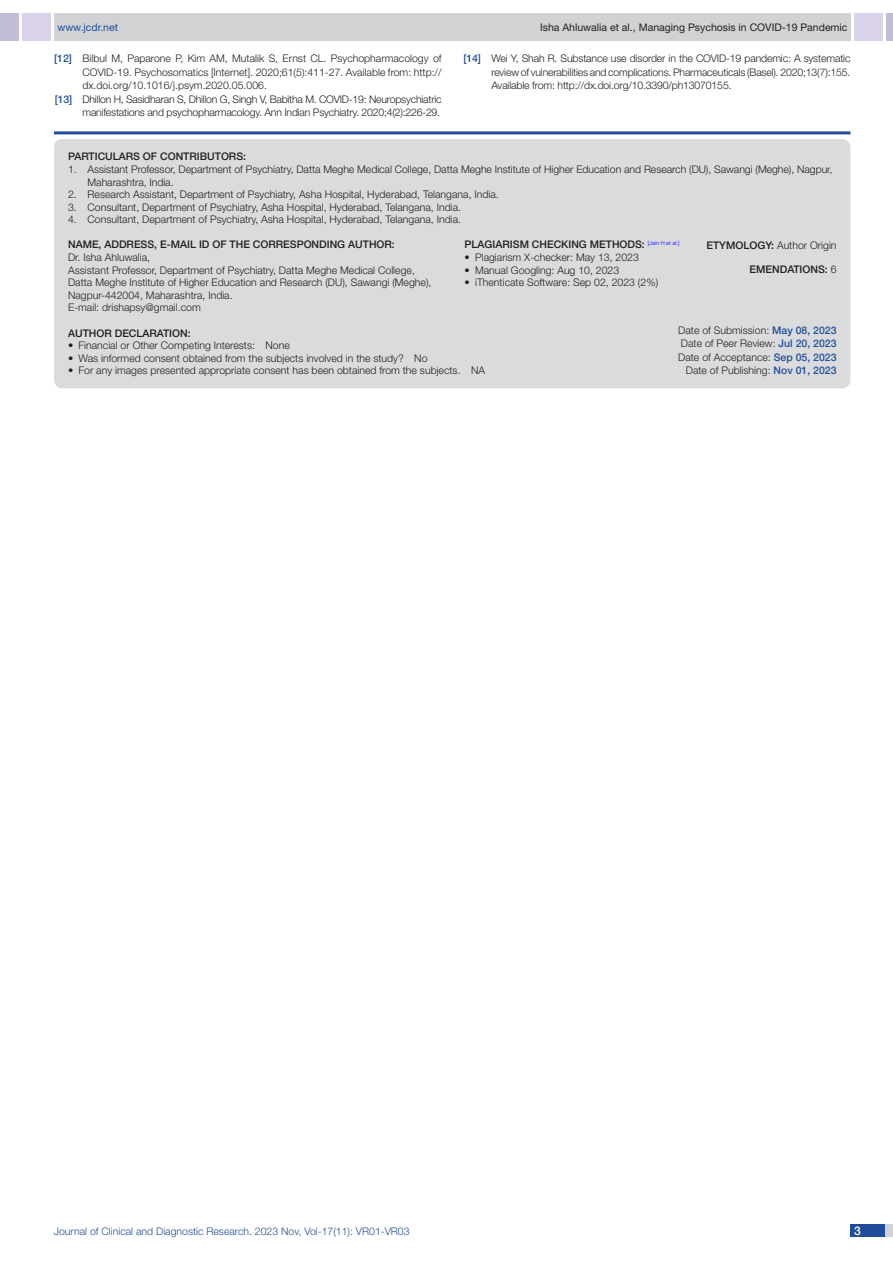
<style>
.page{position:relative;width:893px;height:1263px;background:#fff}
.page>*{position:absolute;margin:0;border:0;box-sizing:border-box;transform-origin:0 0}
.t1{font:500 12px "Helvetica Neue";color:#fff}
.Partic_Contri_Txt{font:300 10.5px/12.6px "Helvetica Neue";color:#231f20}
.Partic_Contri_Txt-2{font:300 10.5px "Helvetica Neue";letter-spacing:-.02em;color:#231f20}
.Partic_Contri_Head{font:500 10.5px "Helvetica Neue";color:#231f20}
.tb_txt{font:300 10.5px "Helvetica Neue";color:#231f20}
.t2{font:300 10.5px "Helvetica Neue";color:#244e9b}
.t3{font:10.5px "Helvetica Neue";color:#231f20}
.Partic_Contri_Head-2{font:300 10.5px "Helvetica Neue";color:#231f20}
.t4{font:10.5px "Helvetica Neue";color:#244e9b}
.s1{font-weight:500;color:#244e9b}
.s2{font-weight:500}
.s3{font-weight:300}
</style>
<div class="page">
<div style="left:54px;top:13px;width:796px;height:28px;background:#d1d2d4"></div>
<div style="left:0;top:13px;width:19px;height:28px;background:#c2bed7"></div>
<div style="left:22px;top:13px;width:29px;height:28px;background:#d9d2e8"></div>
<div style="left:886px;top:13px;width:7px;height:28px;background:#c2bed7"></div>
<div style="left:854px;top:13px;width:29px;height:28px;background:#d9d2e8"></div>
<div style="left:850px;top:1224px;width:43px;height:13px;background:#d1d2d4"></div>
<div style="left:850px;top:1224px;width:35px;height:13px;background:#214c99"></div>
<hr style="left:54px;top:131px;width:796px;height:3px;background:#244e9b">
<div style="left:54px;top:139px;width:796px;height:249px;background:#dadbdc;border-radius:9px"></div>
<p class="t4" style="left:57px;top:21px;width:62px">www.jcdr.net</p>
<p class="t3" style="left:540px;top:21px;width:309px">Isha Ahluwalia et al., Managing Psychosis in COVID-19 Pandemic</p>
<p class="Partic_Contri_Txt" style="left:54px;top:52px;width:389px"><span class="s1">[12]</span> Bilbul M, Paparone P, Kim AM, Mutalik S, Ernst CL. Psychopharmacology of</p>
<p class="Partic_Contri_Txt" style="left:82px;top:66px;width:361px">COVID-19. Psychosomatics [Internet]. 2020;61(5):411-27. Available from: http://</p>
<p class="Partic_Contri_Txt" style="left:82px;top:79px;width:186px">dx.doi.org/10.1016/j.psym.2020.05.006.</p>
<p class="Partic_Contri_Txt-2" style="left:55px;top:93px;width:388px"><span class="s1">[13]</span> Dhillon H, Sasidharan S, Dhillon G, Singh V, Babitha M. COVID-19: Neuropsychiatric</p>
<p class="Partic_Contri_Txt-2" style="left:82px;top:106px;width:359px">manifestations and psychopharmacology. Ann Indian Psychiatry. 2020;4(2):226-29.</p>
<p class="Partic_Contri_Txt" style="left:491px;top:52px;width:361px;line-height:13.5px;text-align:justify;text-indent:-28px"><span class="s1">[14]</span> Wei Y, Shah R. Substance use disorder in the COVID-19 pandemic: A systematic review of vulnerabilities and complications. Pharmaceuticals (Basel). 2020;13(7):155.<br>Available from: http://dx.doi.org/10.3390/ph13070155.</p>
<p class="Partic_Contri_Head" style="left:68px;top:150px;width:15px">PART</p>
<p class="Partic_Contri_Head" style="left:95px;top:150px;width:19px">ICULAR</p>
<p class="Partic_Contri_Head" style="left:133px;top:150px;width:82px">S OF CONTRIBUTOR</p>
<p class="Partic_Contri_Head" style="left:236px;top:150px;width:11px">S:</p>
<p class="Partic_Contri_Txt" style="left:88px;top:163px;width:746px;text-indent:-20px">1. Assistant Professor, Department of Psychiatry, Datta Meghe Medical College, Datta Meghe Institute of Higher Education and Research (DU), Sawangi (Meghe), Nagpur,<br>Maharashtra, India.</p>
<p class="Partic_Contri_Txt" style="left:68px;top:188px;width:432px">2. Research Assistant, Department of Psychiatry, Asha Hospital, Hyderabad, Telangana, India.</p>
<p class="Partic_Contri_Txt" style="left:68px;top:200px;width:394px">3. Consultant, Department of Psychiatry, Asha Hospital, Hyderabad, Telangana, India.</p>
<p class="Partic_Contri_Txt" style="left:68px;top:213px;width:394px">4. Consultant, Department of Psychiatry, Asha Hospital, Hyderabad, Telangana, India.</p>
<p class="Partic_Contri_Head" style="left:465px;top:238px;width:15px">PLAG</p>
<p class="Partic_Contri_Head" style="left:493px;top:238px;width:188px">IARISM CHECKING METHODS: <sup>[Jain</sup> <sup>H</sup> <sup>et</sup> <sup>al.]</sup></p>
<p class="tb_txt" style="left:465px;top:251px;width:176px">• Plagiarism X-checker: May 13, 2023</p>
<p class="tb_txt" style="left:465px;top:263px;width:156px">• Manual Googling: Aug 10, 2023</p>
<p class="tb_txt" style="left:465px;top:276px;width:195px">• iThenticate Software: Sep 02, 2023 (2%)</p>
<p class="Partic_Contri_Head" style="left:68px;top:238px;width:201px">NAME, ADDRESS, E-MAIL ID OF THE CORRE</p>
<p class="Partic_Contri_Head" style="left:290px;top:238px;width:67px">SPONDING AUT</p>
<p class="Partic_Contri_Head" style="left:369px;top:238px;width:27px">HOR:</p>
<p class="Partic_Contri_Head-2" style="left:706px;top:239px;width:132px"><span class="s2">ETYMOLOGY:</span> Author Origin</p>
<p class="Partic_Contri_Txt" style="left:68px;top:251px;width:84px">Dr. Isha Ahluwalia,</p>
<p class="Partic_Contri_Txt" style="left:68px;top:263px;width:365px">Assistant Professor, Department of Psychiatry, Datta Meghe Medical College,<br>Datta Meghe Institute of Higher Education and Research (DU), Sawangi (Meghe),<br>Nagpur-442004, Maharashtra, India.</p>
<p class="Partic_Contri_Txt" style="left:68px;top:301px;width:134px">E-mail: drishapsy@gmail.com</p>
<p class="Partic_Contri_Txt" style="left:678px;top:323px;width:160px">Date of Submission: <span class="s1">MAY 08, 2023</span></p>
<p class="Partic_Contri_Txt" style="left:681px;top:337px;width:157px">Date of Peer Review: <span class="s1">JUL 20, 2023</span></p>
<p class="Partic_Contri_Txt" style="left:678px;top:350px;width:160px">Date of Acceptance: <span class="s1">SEP 05, 2023</span></p>
<p class="Partic_Contri_Txt" style="left:686px;top:364px;width:152px">Date of Publishing: <span class="s1">NOV 01, 2023</span></p>
<p class="Partic_Contri_Head" style="left:750px;top:263px;width:88px">EM ENDATIONS: <span class="s3">6</span></p>
<p class="Partic_Contri_Head" style="left:68px;top:326px;width:124px">AUTHOR DEC LARATION:</p>
<p class="Partic_Contri_Txt" style="left:68px;top:339px;width:223px">• Financial or Other Competing Interests: None</p>
<p class="Partic_Contri_Txt" style="left:68px;top:351px;width:361px">• Was informed consent obtained from the subjects involved in the study? No</p>
<p class="Partic_Contri_Txt" style="left:68px;top:364px;width:418px">• For any images presented appropriate consent has been obtained from the subjects. NA</p>
<p class="t2" style="left:54px;top:1225px;width:357px">Journal of Clinical and Diagnostic Research. 2023 Nov, Vol-17(11): VR01-VR03</p>
<p class="t1" style="left:854px;top:1223px;width:8px">3</p>
</div>
